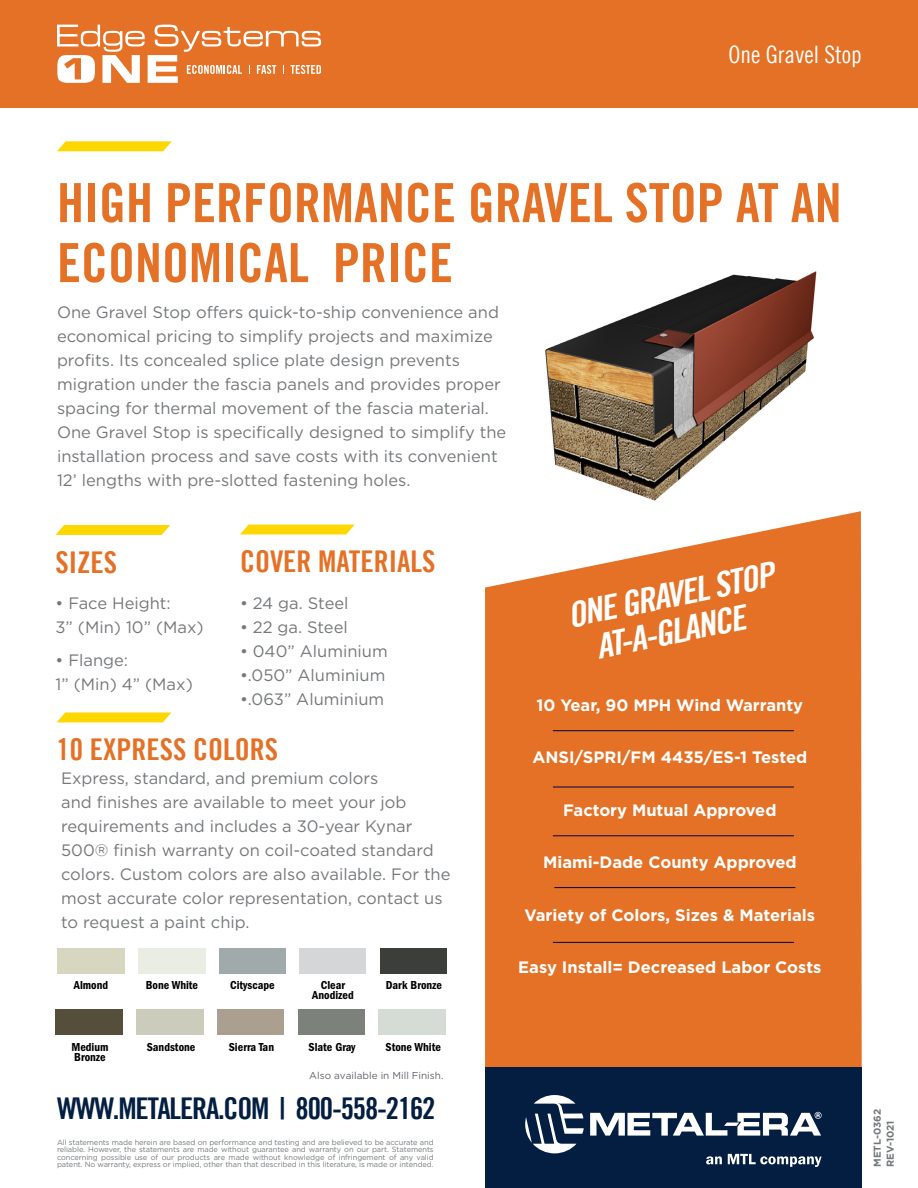
<style>
.page{position:relative;width:918px;height:1188px;background:#fff}
.page>*{position:absolute;margin:0;border:0;box-sizing:border-box;transform-origin:0 0}
.t1{font:54px/60px "Trade Gothic LT Bold Cond Twenty";color:#e47126}
.t2{font:italic 34.5px/36.2px "Trade Gothic LT Bold Cond Twenty";color:#fff;text-align:center;scale:1.04 1}
.t3{font:30px "Trade Gothic LT Bold Cond Twenty";color:#e47126}
.t4{font:30px "Trade Gothic LT Bold Cond Twenty";letter-spacing:-.04em;color:#041e42}
.t5{font:24px "Trade Gothic LT Cond Eighteen";color:#fff}
.t6{font:16.5px/24px "Gotham";color:#75787b}
.t7{font:700 16.5px "Gotham";color:#fff}
.t8{font:600 condensed 12px/10.5px "Franklin Gothic";color:#000}
.t9{font:10.05px "Gotham";color:#5f6369}
.t10{font:700 10.05px "Gotham";color:#75787b}
.t11{font:7.5px/7.5px "Gotham";letter-spacing:-.01em;color:#75787b;text-align:justify}
</style>
<div class="page">
<div style="left:0;top:0;width:918px;height:108px;background:#e47126"></div>
<svg style="left:57px;top:141px;width:115px;height:10px"></svg>
<svg style="left:57px;top:25px;width:264px;height:58px"></svg>
<svg style="left:485px;top:511px;width:377px;height:556px;background:#e57b35"></svg>
<div style="left:485px;top:1067px;width:377px;height:121px;background:#041e42"></div>
<hr style="left:553px;top:836px;width:241px;height:1px;background:#02063d">
<hr style="left:554px;top:887px;width:241px;height:1px;background:#02063d">
<hr style="left:553px;top:942px;width:241px;height:1px;background:#02063d">
<hr style="left:553px;top:730px;width:241px;height:1px;background:#02063d">
<hr style="left:553px;top:787px;width:241px;height:1px;background:#02063d">
<svg style="left:56px;top:525px;width:114px;height:10px"></svg>
<svg style="left:525px;top:1095px;width:59px;height:58px"></svg>
<svg style="left:590px;top:1112px;width:232px;height:24px"></svg>
<svg style="left:706px;top:1156px;width:16px;height:8px"></svg>
<svg style="left:728px;top:1154px;width:94px;height:13px"></svg>
<svg style="left:240px;top:525px;width:115px;height:9px"></svg>
<img style="left:545px;top:271px;width:272px;height:230px">
<div style="left:381px;top:948px;width:66px;height:25px;background:#3b3e39"></div>
<div style="left:138px;top:948px;width:68px;height:25px;background:#e9ede3"></div>
<div style="left:219px;top:948px;width:67px;height:25px;background:#a0aaaa"></div>
<div style="left:299px;top:948px;width:67px;height:25px;background:#d5d6d8"></div>
<div style="left:57px;top:948px;width:68px;height:25px;background:#d7d6c1"></div>
<div style="left:56px;top:1010px;width:67px;height:25px;background:#554e3b"></div>
<div style="left:137px;top:1010px;width:67px;height:25px;background:#cbccbc"></div>
<div style="left:218px;top:1010px;width:66px;height:25px;background:#aba08f"></div>
<div style="left:299px;top:1010px;width:66px;height:25px;background:#7c817c"></div>
<div style="left:379px;top:1010px;width:67px;height:25px;background:#d5dcd6"></div>
<svg style="left:57px;top:712px;width:114px;height:10px"></svg>
<p class="t5" style="left:728px;top:40px;width:135px">One Gravel Stop</p>
<p class="t1" style="left:57px;top:172px;width:786px">HIGH PERFORMANCE GRAVEL STOP AT AN<br>ECONOMICAL PRICE</p>
<p class="t6" style="left:57px;top:300px;width:451px">One Gravel Stop offers quick-to-ship convenience and economical pricing to simplify projects and maximize profits. Its concealed splice plate design prevents migration under the fascia panels and provides proper spacing for thermal movement of the fascia material.<br>One Gravel Stop is specifically designed to simplify the installation process and save costs with its convenient 12’ lengths with pre-slotted fastening holes.</p>
<p class="t3" style="left:56px;top:544px;width:63px">SIZES</p>
<p class="t6" style="left:56px;top:591px;width:150px">• Face Height:<br>3” (Min) 10” (Max)</p>
<p class="t6" style="left:56px;top:648px;width:139px">• Flange:<br>1” (Min) 4” (Max)</p>
<p class="t3" style="left:240px;top:544px;width:197px">COVER MATERIALS</p>
<p class="t6" style="left:240px;top:590px;width:110px">• 24 ga. Steel</p>
<p class="t6" style="left:240px;top:614px;width:109px">• 22 ga. Steel</p>
<p class="t6" style="left:240px;top:638px;width:149px">• 040” Aluminium</p>
<p class="t6" style="left:240px;top:662px;width:147px">•.050” Aluminium</p>
<p class="t6" style="left:240px;top:686px;width:146px">•.063” Aluminium</p>
<p class="t3" style="left:57px;top:731px;width:223px">10 EXPRESS COLORS</p>
<p class="t6" style="left:61px;top:766px;width:391px">Express, standard, and premium colors<br>and finishes are available to meet your job requirements and includes a 30-year Kynar 500® finish warranty on coil-coated standard colors. Custom colors are also available. For the most accurate color representation, contact us to request a paint chip.</p>
<p class="t8" style="left:74px;top:979px;width:36px">Almond</p>
<p class="t8" style="left:146px;top:979px;width:54px">Bone White</p>
<p class="t8" style="left:230px;top:979px;width:46px">Cityscape</p>
<p class="t8" style="left:321px;top:979px;width:26px">Clear</p>
<p class="t8" style="left:386px;top:979px;width:58px">Dark Bronze</p>
<p class="t8" style="left:312px;top:990px;width:43px">Anodized</p>
<p class="t8" style="left:71px;top:1041px;width:39px">Medium<br>Bronze</p>
<p class="t8" style="left:147px;top:1041px;width:50px">Sandstone</p>
<p class="t8" style="left:229px;top:1041px;width:47px">Sierra Tan</p>
<p class="t8" style="left:309px;top:1041px;width:49px">Slate Gray</p>
<p class="t8" style="left:386px;top:1041px;width:57px">Stone White</p>
<p class="t9" style="left:309px;top:1070px;width:136px">Also available in Mill Finish.</p>
<p class="t4" style="left:57px;top:1090px;width:380px">WWW.METALERA.COM | 800-558-2162</p>
<p class="t11" style="left:57px;top:1138px;width:378px">All statements made herein are based on performance and testing and are believed to be accurate and reliable. However, the statements are made without guarantee and warranty on our part. Statements concerning possible use of our products are made without knowledge of infringement of any valid patent. No warranty, express or implied, other than that described in this literature, is made or intended.</p>
<p class="t2" style="left:564px;top:597px;width:204px;rotate:-11deg">ONE GRAVEL STOP<br>AT-A-GLANCE</p>
<p class="t7" style="left:537px;top:694px;width:268px">10 Year, 90 MPH Wind Warranty</p>
<p class="t7" style="left:532px;top:747px;width:276px">ANSI/SPRI/FM 4435/ES-1 Tested</p>
<p class="t7" style="left:563px;top:799px;width:215px">Factory Mutual Approved</p>
<p class="t7" style="left:543px;top:852px;width:255px">Miami-Dade County Approved</p>
<p class="t7" style="left:525px;top:904px;width:292px">Variety of Colors, Sizes &amp; Materials</p>
<p class="t7" style="left:518px;top:957px;width:305px">Easy Install= Decreased Labor Costs</p>
<p class="t10" style="left:871px;top:1167px;width:59px;rotate:-90deg">METL-0362</p>
<p class="t10" style="left:884px;top:1167px;width:48px;rotate:-90deg">REV-1021</p>
</div>
